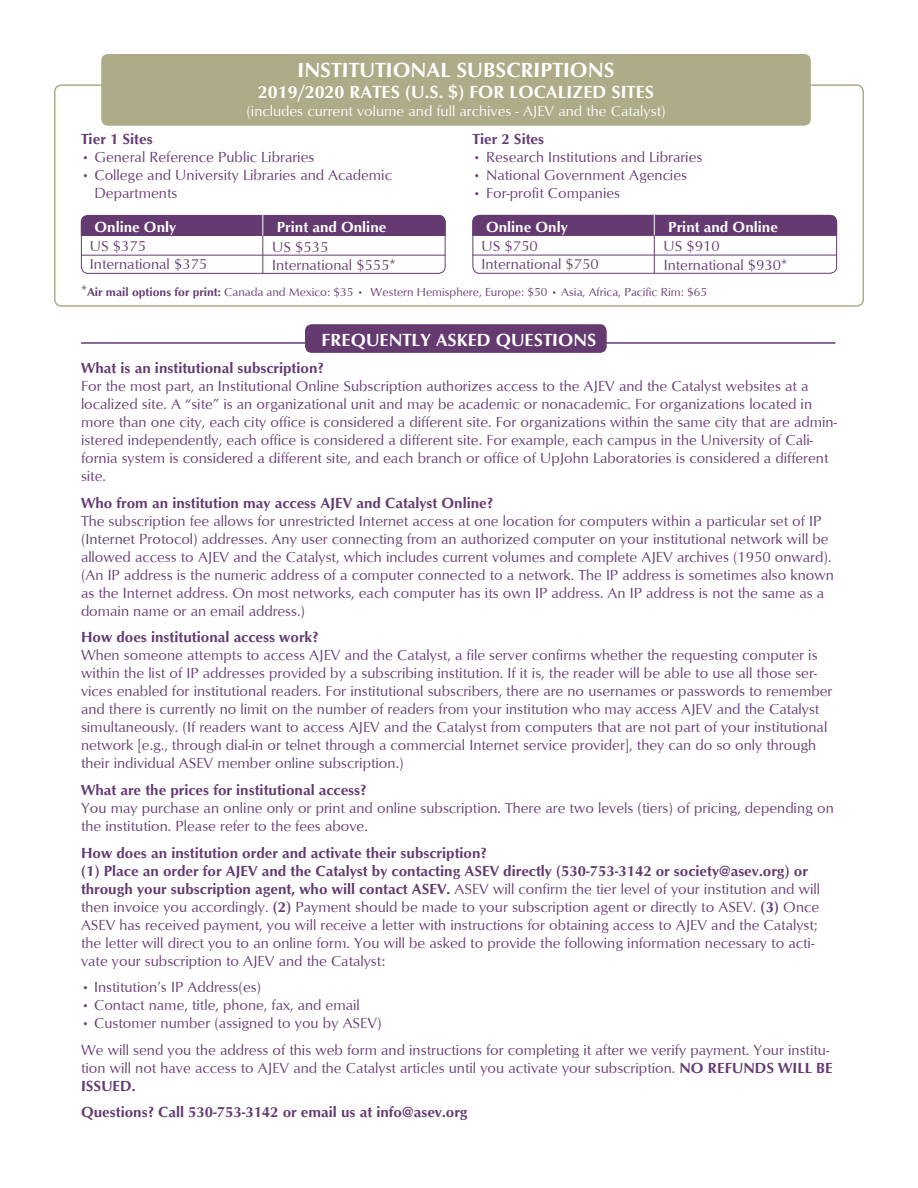
<style>
.page{position:relative;width:918px;height:1188px;background:#fff}
.page>*{position:absolute;margin:0;border:0;box-sizing:border-box;transform-origin:0 0}
.t1{font:700 21px "Optimum";color:#fff}
.t2{font:700 18px "Optimum";color:#fff}
.Default{font:15px/18px "Optimum";color:#643a71}
.t3{font:700 15px "Optimum";color:#643a71}
.t4{font:15px "Optimum";color:#fff}
.t5{font:700 15px "Optimum";color:#fff}
.t6{font:12px "Optimum";color:#643a71}
.s1{font-size:15px}
.s2{font-weight:700}
</style>
<div class="page">
<hr style="left:81px;top:342px;width:754px;height:2px;background:#643a71">
<div style="left:305px;top:324px;width:302px;height:29px;background:#643a71;border-radius:7px"></div>
<div style="left:54px;top:84px;width:810px;height:223px;border:2px solid #aeab88;border-radius:7px"></div>
<div style="left:81px;top:215px;width:365px;height:59px;border:1px solid #643a71;border-radius:7px"></div>
<hr style="left:81px;top:255px;width:365px;height:1px;background:#643a71">
<div style="left:81px;top:215px;width:364px;height:20px;background:#643a71;border-radius:7px"></div>
<div style="left:81px;top:215px;width:365px;height:20px;border:1px solid #643a71;border-radius:7px"></div>
<div style="left:81px;top:229px;width:365px;height:7px;background:#643a71"></div>
<svg style="left:262px;top:215px;width:1px;height:20px"></svg>
<hr style="left:262px;top:235px;width:1px;height:38px;background:#643a71">
<div style="left:472px;top:215px;width:365px;height:59px;border:1px solid #643a71;border-radius:7px"></div>
<hr style="left:472px;top:255px;width:365px;height:1px;background:#643a71">
<div style="left:473px;top:215px;width:364px;height:20px;background:#643a71;border-radius:7px"></div>
<div style="left:472px;top:215px;width:365px;height:20px;border:1px solid #643a71;border-radius:7px"></div>
<div style="left:472px;top:229px;width:365px;height:7px;background:#643a71"></div>
<svg style="left:654px;top:214px;width:1px;height:21px"></svg>
<hr style="left:654px;top:235px;width:1px;height:38px;background:#643a71">
<div style="left:101px;top:54px;width:710px;height:72px;background:#aeab88;border-radius:7px"></div>
<p class="t1" style="left:298px;top:58px;width:319px">INSTITUTIONAL SUBSCRIPTIONS</p>
<p class="t2" style="left:258px;top:82px;width:398px">2019/2020 RATES (U.S. $) FOR LOCALIZED SITES</p>
<p class="t4" style="left:246px;top:103px;width:421px">(includes current volume and full archives - AJEV and the Catalyst)</p>
<p class="t3" style="left:81px;top:131px;width:73px">Tier 1 Sites</p>
<p class="Default" style="left:81px;top:148px;width:235px">• General Reference Public Libraries</p>
<p class="Default" style="left:94px;top:166px;width:299px;text-indent:-14px">• College and University Libraries and Academic<br>Departments</p>
<p class="t5" style="left:94px;top:218px;width:83px">Online Only</p>
<p class="t5" style="left:277px;top:218px;width:111px">Print and Online</p>
<p class="Default" style="left:90px;top:237px;width:58px">US $375</p>
<p class="Default" style="left:90px;top:255px;width:119px">International $375</p>
<p class="Default" style="left:272px;top:237px;width:58px">US $535</p>
<p class="Default" style="left:272px;top:255px;width:125px">International $555*</p>
<p class="t3" style="left:472px;top:130px;width:73px">Tier 2 Sites</p>
<p class="Default" style="left:472px;top:148px;width:231px">• Research Institutions and Libraries</p>
<p class="Default" style="left:472px;top:166px;width:216px">• National Government Agencies</p>
<p class="Default" style="left:472px;top:184px;width:149px">• For-profit Companies</p>
<p class="t5" style="left:486px;top:218px;width:83px">Online Only</p>
<p class="t5" style="left:668px;top:218px;width:111px">Print and Online</p>
<p class="Default" style="left:482px;top:237px;width:58px">US $750</p>
<p class="Default" style="left:482px;top:255px;width:119px">International $750</p>
<p class="Default" style="left:663px;top:237px;width:58px">US $910</p>
<p class="Default" style="left:664px;top:255px;width:125px">International $930*</p>
<p class="t6" style="left:81px;top:284px;width:627px"><span class="s1">*</span><span class="s2">Air mail options for print:</span> Canada and Mexico: $35 • Western Hemisphere, Europe: $50 • Asia, Africa, Pacific Rim: $65</p>
<p class="t2" style="left:322px;top:330px;width:276px">FREQUENTLY ASKED QUESTIONS</p>
<p class="Default" style="left:81px;top:359px;width:757px"><span class="s2">What is an institutional subscription?<br></span>For the most part, an Institutional Online Subscription authorizes access to the AJEV and the Catalyst websites at a localized site. A “site” is an organizational unit and may be academic or nonacademic. For organizations located in more than one city, each city office is considered a different site. For organizations within the same city that are admin&shy;istered independently, each office is considered a different site. For example, each campus in the University of Cali&shy;fornia system is considered a different site, and each branch or office of UpJohn Laboratories is considered a different site.</p>
<p class="Default" style="left:81px;top:493px;width:754px"><span class="s2">Who from an institution may access AJEV and Catalyst Online?<br></span>The subscription fee allows for unrestricted Internet access at one location for computers within a particular set of IP (Internet Protocol) addresses. Any user connecting from an authorized computer on your institutional network will be allowed access to AJEV and the Catalyst, which includes current volumes and complete AJEV archives (1950 onward). (An IP address is the numeric address of a computer connected to a network. The IP address is sometimes also known as the Internet address. On most networks, each computer has its own IP address. An IP address is not the same as a domain name or an email address.)</p>
<p class="Default" style="left:81px;top:628px;width:753px"><span class="s2">How does institutional access work?<br></span>When someone attempts to access AJEV and the Catalyst, a file server confirms whether the requesting computer is within the list of IP addresses provided by a subscribing institution. If it is, the reader will be able to use all those ser&shy;vices enabled for institutional readers. For institutional subscribers, there are no usernames or passwords to remember and there is currently no limit on the number of readers from your institution who may access AJEV and the Catalyst simultaneously. (If readers want to access AJEV and the Catalyst from computers that are not part of your institutional network [e.g., through dial-in or telnet through a commercial Internet service provider], they can do so only through their individual ASEV member online subscription.)</p>
<p class="Default" style="left:81px;top:781px;width:754px"><span class="s2">What are the prices for institutional access?<br></span>You may purchase an online only or print and online subscription. There are two levels (tiers) of pricing, depending on the institution. Please refer to the fees above.</p>
<p class="Default" style="left:81px;top:843px;width:741px"><span class="s2">How does an institution order and activate their subscription?<br>(1) Place an order for AJEV and the Catalyst by contacting ASEV directly (530-753-3142 or society@asev.org) or through your subscription agent, who will contact ASEV.</span> ASEV will confirm the tier level of your institution and will then invoice you accordingly. <span class="s2">(2)</span> Payment should be made to your subscription agent or directly to ASEV. <span class="s2">(3)</span> Once ASEV has received payment, you will receive a letter with instructions for obtaining access to AJEV and the Catalyst; the letter will direct you to an online form. You will be asked to provide the following information necessary to acti&shy;vate your subscription to AJEV and the Catalyst:</p>
<p class="Default" style="left:81px;top:978px;width:182px">• Institution’s IP Address(es)</p>
<p class="Default" style="left:81px;top:996px;width:280px">• Contact name, title, phone, fax, and email</p>
<p class="Default" style="left:81px;top:1014px;width:302px">• Customer number (assigned to you by ASEV)</p>
<p class="Default" style="left:81px;top:1041px;width:753px">We will send you the address of this web form and instructions for completing it after we verify payment. Your institu&shy;tion will not have access to AJEV and the Catalyst articles until you activate your subscription. <span class="s2">NO REFUNDS WILL BE<br>ISSUED.</span></p>
<p class="t3" style="left:81px;top:1104px;width:388px">Questions? Call 530-753-3142 or email us at info@asev.org</p>
</div>
